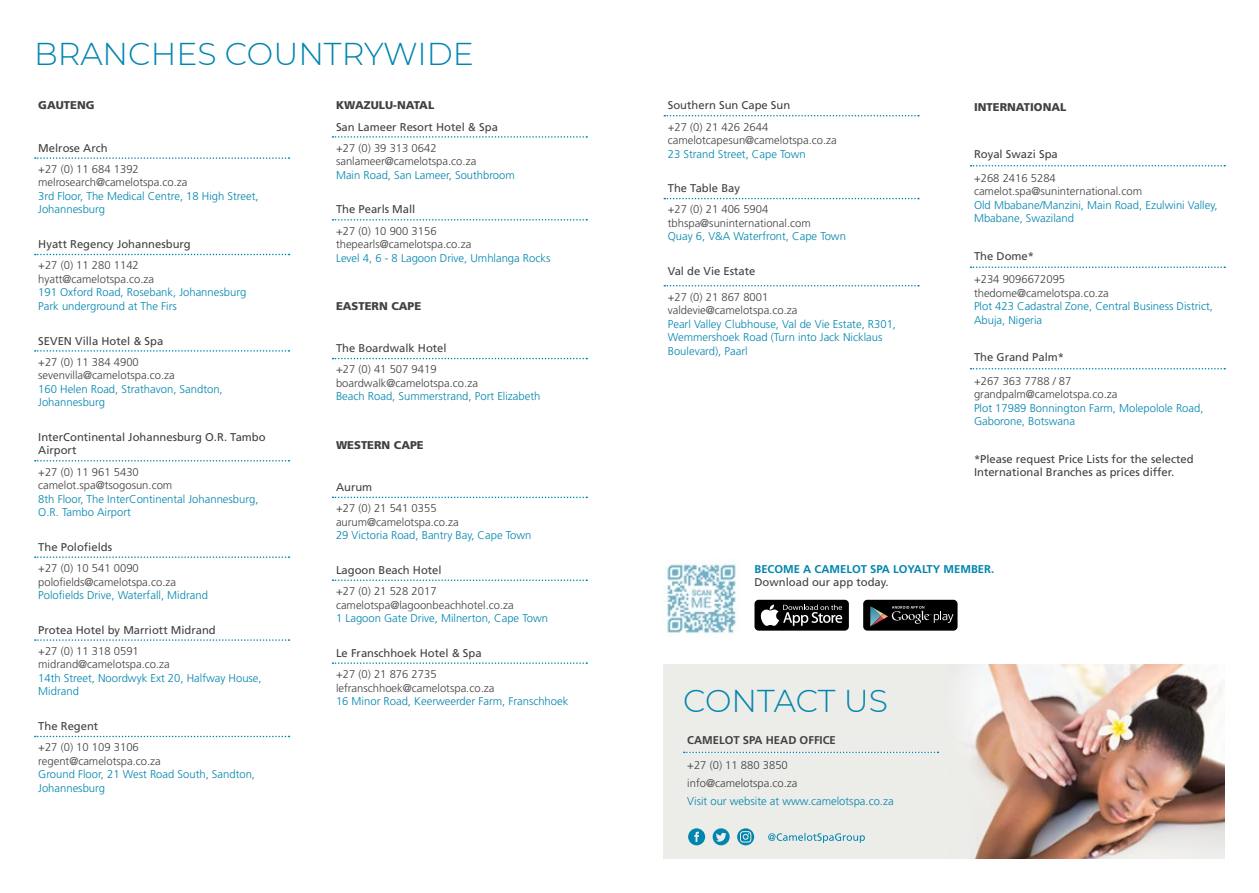
<style>
.page{position:relative;width:1259px;height:893px;background:#fff}
.page>*{position:absolute;margin:0;border:0;box-sizing:border-box;transform-origin:0 0}
.t1{font:300 31.5px "Montserrat";color:#0085ae}
.t2{font:300 11.25px/13.5px "Frutiger LT Std";color:#0085ae}
.t3{font:300 11.25px/13.5px "Frutiger LT Std";color:#414042}
.t4{font:11.25px/13.5px "Frutiger LT Std";color:#414042}
.t5{font:900 11.25px "Frutiger LT Std";color:#414042}
.t6{font:700 11.25px "Frutiger LT Std";color:#0085ae}
.t7{font:700 11.25px "Frutiger LT Std";color:#414042}
</style>
<div class="page">
<div style="left:663px;top:665px;width:562px;height:194px;background:#ecece9"></div>
<img style="left:980px;top:665px;width:245px;height:194px">
<svg style="left:35px;top:157px;width:254px;height:2px"></svg>
<svg style="left:35px;top:254px;width:254px;height:1px"></svg>
<svg style="left:35px;top:350px;width:254px;height:2px"></svg>
<svg style="left:35px;top:460px;width:254px;height:1px"></svg>
<svg style="left:35px;top:556px;width:254px;height:2px"></svg>
<svg style="left:35px;top:639px;width:254px;height:2px"></svg>
<svg style="left:35px;top:736px;width:254px;height:1px"></svg>
<svg style="left:970px;top:165px;width:255px;height:1px"></svg>
<svg style="left:970px;top:266px;width:255px;height:2px"></svg>
<svg style="left:970px;top:368px;width:255px;height:1px"></svg>
<svg style="left:688px;top:828px;width:17px;height:17px"></svg>
<svg style="left:712px;top:828px;width:17px;height:17px"></svg>
<svg style="left:737px;top:828px;width:17px;height:17px"></svg>
<svg style="left:768px;top:833px;width:97px;height:10px"></svg>
<svg style="left:684px;top:752px;width:254px;height:1px"></svg>
<svg style="left:332px;top:136px;width:255px;height:2px"></svg>
<svg style="left:332px;top:219px;width:255px;height:2px"></svg>
<svg style="left:332px;top:358px;width:255px;height:1px"></svg>
<svg style="left:332px;top:497px;width:255px;height:1px"></svg>
<svg style="left:332px;top:579px;width:255px;height:2px"></svg>
<svg style="left:332px;top:662px;width:255px;height:2px"></svg>
<svg style="left:664px;top:115px;width:255px;height:1px"></svg>
<svg style="left:664px;top:198px;width:255px;height:1px"></svg>
<svg style="left:664px;top:285px;width:255px;height:1px"></svg>
<img style="left:666px;top:563px;width:71px;height:71px">
<div style="left:754px;top:600px;width:95px;height:31px;background:#000;border-radius:4px"></div>
<svg style="left:760px;top:605px;width:82px;height:21px"></svg>
<div style="left:863px;top:600px;width:94px;height:31px;background:#000;border-radius:4px"></div>
<svg style="left:870px;top:606px;width:83px;height:21px"></svg>
<h1 class="t1" style="left:34px;top:32px;width:441px">BRANCHES COUNTRYWIDE</h1>
<p class="t5" style="left:38px;top:99px;width:58px">GAUTENG</p>
<p class="t4" style="left:38px;top:141px;width:71px">Melrose Arch</p>
<p class="t3" style="left:38px;top:162px;width:151px">+27 (0) 11 684 1392 melrosearch@camelotspa.co.za</p>
<p class="t2" style="left:38px;top:189px;width:222px">3rd Floor, The Medical Centre, 18 High Street,<br>Johannesburg</p>
<p class="t4" style="left:38px;top:238px;width:154px">Hyatt Regency Johannesburg</p>
<p class="t3" style="left:38px;top:259px;width:117px">+27 (0) 11 280 1142 hyatt@camelotspa.co.za</p>
<p class="t2" style="left:38px;top:286px;width:210px">191 Oxford Road, Rosebank, Johannesburg<br>Park underground at The Firs</p>
<p class="t4" style="left:38px;top:334px;width:127px">SEVEN Villa Hotel &amp; Spa</p>
<p class="t3" style="left:38px;top:355px;width:138px">+27 (0) 11 384 4900 sevenvilla@camelotspa.co.za</p>
<p class="t2" style="left:38px;top:382px;width:186px">160 Helen Road, Strathavon, Sandton,<br>Johannesburg</p>
<p class="t4" style="left:38px;top:430px;width:229px">InterContinental Johannesburg O.R. Tambo<br>Airport</p>
<p class="t3" style="left:38px;top:465px;width:136px">+27 (0) 11 961 5430 camelot.spa@tsogosun.com</p>
<p class="t2" style="left:38px;top:492px;width:222px">8th Floor, The InterContinental Johannesburg,<br>O.R. Tambo Airport</p>
<p class="t4" style="left:38px;top:540px;width:75px">The Polofields</p>
<p class="t3" style="left:38px;top:562px;width:139px">+27 (0) 10 541 0090 polofields@camelotspa.co.za</p>
<p class="t2" style="left:38px;top:589px;width:171px">Polofields Drive, Waterfall, Midrand</p>
<p class="t4" style="left:38px;top:623px;width:179px">Protea Hotel by Marriott Midrand</p>
<p class="t3" style="left:38px;top:644px;width:133px">+27 (0) 11 318 0591 midrand@camelotspa.co.za</p>
<p class="t2" style="left:38px;top:671px;width:225px">14th Street, Noordwyk Ext 20, Halfway House,<br>Midrand</p>
<p class="t4" style="left:38px;top:719px;width:62px">The Regent</p>
<p class="t3" style="left:38px;top:741px;width:124px">+27 (0) 10 109 3106 regent@camelotspa.co.za</p>
<p class="t2" style="left:38px;top:768px;width:218px">Ground Floor, 21 West Road South, Sandton,<br>Johannesburg</p>
<p class="t5" style="left:336px;top:99px;width:100px">KWAZULU-NATAL</p>
<p class="t4" style="left:336px;top:120px;width:163px">San Lameer Resort Hotel &amp; Spa</p>
<p class="t3" style="left:336px;top:141px;width:142px">+27 (0) 39 313 0642 sanlameer@camelotspa.co.za</p>
<p class="t2" style="left:336px;top:168px;width:180px">Main Road, San Lameer, Southbroom</p>
<p class="t4" style="left:336px;top:203px;width:81px">The Pearls Mall</p>
<p class="t3" style="left:336px;top:224px;width:137px">+27 (0) 10 900 3156 thepearls@camelotspa.co.za</p>
<p class="t2" style="left:336px;top:251px;width:216px">Level 4, 6 - 8 Lagoon Drive, Umhlanga Rocks</p>
<p class="t5" style="left:336px;top:299px;width:87px">EASTERN CAPE</p>
<p class="t4" style="left:336px;top:342px;width:112px">The Boardwalk Hotel</p>
<p class="t3" style="left:336px;top:363px;width:143px">+27 (0) 41 507 9419 boardwalk@camelotspa.co.za</p>
<p class="t2" style="left:336px;top:390px;width:206px">Beach Road, Summerstrand, Port Elizabeth</p>
<p class="t5" style="left:336px;top:438px;width:89px">WESTERN CAPE</p>
<p class="t4" style="left:336px;top:480px;width:38px">Aurum</p>
<p class="t3" style="left:336px;top:502px;width:124px">+27 (0) 21 541 0355 aurum@camelotspa.co.za</p>
<p class="t2" style="left:336px;top:529px;width:197px">29 Victoria Road, Bantry Bay, Cape Town</p>
<p class="t4" style="left:336px;top:563px;width:107px">Lagoon Beach Hotel</p>
<p class="t3" style="left:336px;top:585px;width:179px">+27 (0) 21 528 2017 camelotspa@lagoonbeachhotel.co.za</p>
<p class="t2" style="left:336px;top:612px;width:213px">1 Lagoon Gate Drive, Milnerton, Cape Town</p>
<p class="t4" style="left:336px;top:646px;width:147px">Le Franschhoek Hotel &amp; Spa</p>
<p class="t3" style="left:336px;top:667px;width:160px">+27 (0) 21 876 2735 lefranschhoek@camelotspa.co.za</p>
<p class="t2" style="left:336px;top:694px;width:234px">16 Minor Road, Keerweerder Farm, Franschhoek</p>
<p class="t4" style="left:668px;top:99px;width:124px">Southern Sun Cape Sun</p>
<p class="t3" style="left:668px;top:120px;width:170px">+27 (0) 21 426 2644 camelotcapesun@camelotspa.co.za</p>
<p class="t2" style="left:668px;top:147px;width:139px">23 Strand Street, Cape Town</p>
<p class="t4" style="left:668px;top:182px;width:74px">The Table Bay</p>
<p class="t3" style="left:668px;top:203px;width:144px">+27 (0) 21 406 5904 tbhspa@suninternational.com</p>
<p class="t2" style="left:668px;top:230px;width:180px">Quay 6, V&amp;A Waterfront, Cape Town</p>
<p class="t4" style="left:668px;top:265px;width:89px">Val de Vie Estate</p>
<p class="t3" style="left:668px;top:290px;width:131px">+27 (0) 21 867 8001 valdevie@camelotspa.co.za</p>
<p class="t2" style="left:668px;top:317px;width:230px">Pearl Valley Clubhouse, Val de Vie Estate, R301,<br>Wemmershoek Road (Turn into Jack Nicklaus<br>Boulevard), Paarl</p>
<p class="t5" style="left:974px;top:100px;width:94px">INTERNATIONAL</p>
<p class="t4" style="left:974px;top:147px;width:85px">Royal Swazi Spa</p>
<p class="t3" style="left:974px;top:171px;width:169px">+268 2416 5284 camelot.spa@suninternational.com</p>
<p class="t2" style="left:974px;top:198px;width:245px">Old Mbabane/Manzini, Main Road, Ezulwini Valley,<br>Mbabane, Swaziland</p>
<p class="t4" style="left:974px;top:249px;width:62px">The Dome*</p>
<p class="t3" style="left:974px;top:273px;width:136px">+234 9096672095 thedome@camelotspa.co.za</p>
<p class="t2" style="left:974px;top:300px;width:240px">Plot 423 Cadastral Zone, Central Business District,<br>Abuja, Nigeria</p>
<p class="t4" style="left:974px;top:350px;width:92px">The Grand Palm*</p>
<p class="t3" style="left:974px;top:374px;width:145px">+267 363 7788 / 87 grandpalm@camelotspa.co.za</p>
<p class="t2" style="left:974px;top:401px;width:231px">Plot 17989 Bonnington Farm, Molepolole Road,<br>Gaborone, Botswana</p>
<p class="t4" style="left:974px;top:452px;width:221px">*Please request Price Lists for the selected<br>International Branches as prices differ.</p>
<p class="t6" style="left:754px;top:562px;width:241px">BECOME A CAMELOT SPA LOYALTY MEMBER.</p>
<p class="t4" style="left:754px;top:576px;width:136px">Download our app today.</p>
<h1 class="t1" style="left:683px;top:679px;width:206px">CONTACT US</h1>
<p class="t7" style="left:687px;top:733px;width:150px">CAMELOT SPA HEAD OFFICE</p>
<p class="t3" style="left:687px;top:757px;width:112px;line-height:17.7px">+27 (0) 11 880 3850 info@camelotspa.co.za</p>
<p class="t2" style="left:687px;top:794px;width:208px">Visit our website at www.camelotspa.co.za</p>
</div>
